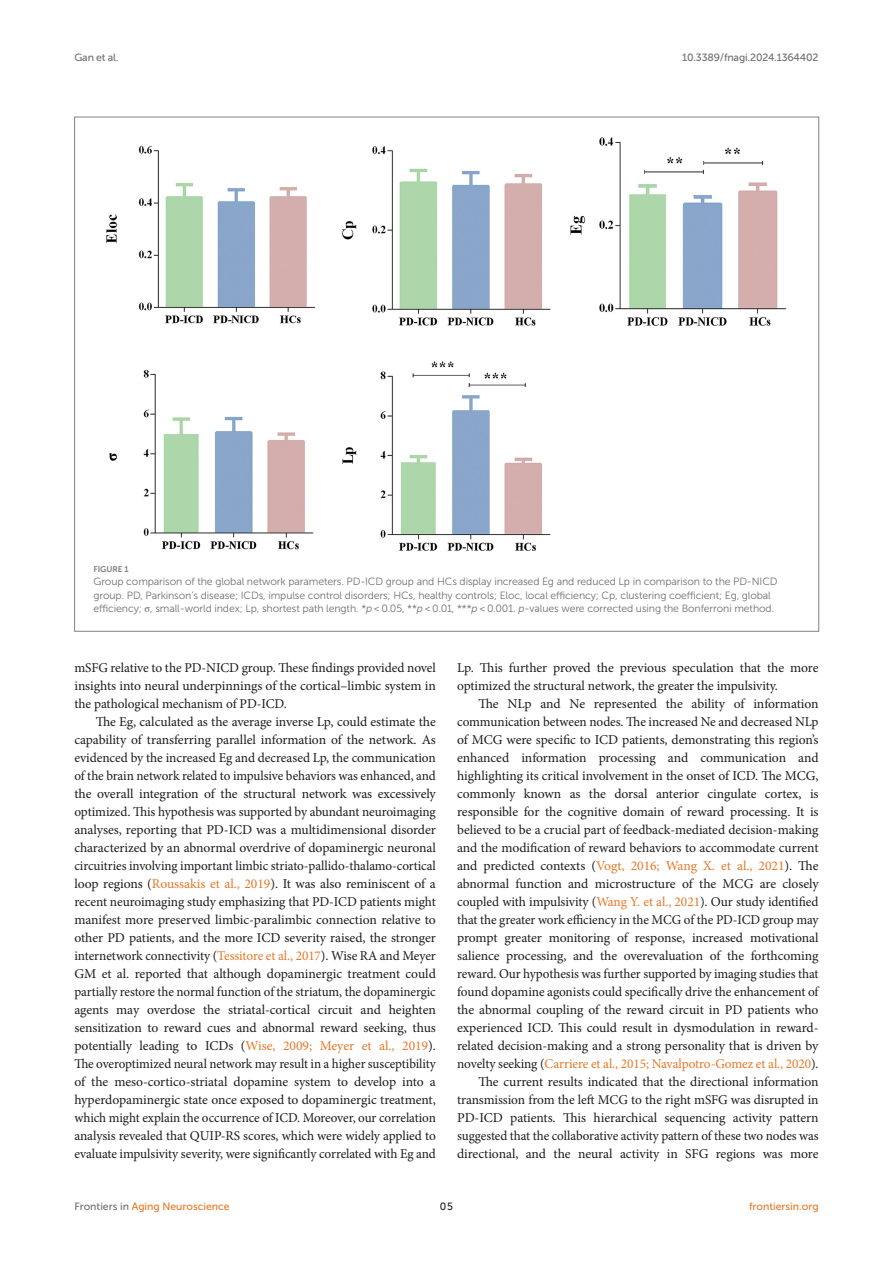
<style>
.page{position:relative;width:893px;height:1263px;background:#fff}
.page>*{position:absolute;margin:0;border:0;box-sizing:border-box;transform-origin:0 0}
.TEXT{font:13.5px/18px "Minion Pro";letter-spacing:-.005em;color:#1b1c1b;text-align:justify}
.TEXT_FLUSH{font:13.5px/18px "Minion Pro";letter-spacing:-.005em;color:#1b1c1b;text-align:justify}
.FIG_LEG{font:10.5px/13.5px "Museo Sans 300";letter-spacing:-.01em;color:#706f70}
.t1{font:10.5px "Museo Sans 500";color:#e87626}
.t2{font:10.5px "Museo Sans 500";letter-spacing:-.015em;color:#706f70}
.t3{font:10.5px "Museo Sans 500";color:#1b1c1b}
.FIG_HD{font:8.25px "Museo Sans 700";letter-spacing:-.01em;color:#7e7f7f}
.s1{font-family:"STIX General"}
.s2{font-style:italic}
.s3{color:#e87626}
.s4{color:#706f70}
</style>
<div class="page">
<img style="left:106px;top:137px;width:681px;height:414px">
<p class="t2" style="left:74px;top:51px;width:46px">Gan et al.</p>
<p class="t2" style="left:682px;top:51px;width:138px">10.3389/fnagi.2024.1364402</p>
<p class="FIG_HD" style="left:94px;top:564px;width:37px">FIGURE 1</p>
<p class="FIG_LEG" style="left:94px;top:575px;width:686px">Group comparison of the global network parameters. PD-ICD group and HCs display increased Eg and reduced Lp in comparison to the PD-NICD group. PD, Parkinson’s disease; ICDs, impulse control disorders; HCs, healthy controls; Eloc, local efficiency; Cp, clustering coefficient; Eg, global efficiency; <span class="s1">σ</span>, small-world index; Lp, shortest path length. *<span class="s2">p</span> &lt; 0.05, **<span class="s2">p</span> &lt; 0.01, ***<span class="s2">p</span> &lt; 0.001. <span class="s2">p</span>-values were corrected using the Bonferroni method.</p>
<p class="TEXT_FLUSH" style="left:74px;top:659px;width:363px">mSFG relative to the PD-NICD group. These findings provided novel insights into neural underpinnings of the cortical–limbic system in the pathological mechanism of PD-ICD.</p>
<p class="TEXT" style="left:74px;top:713px;width:363px;text-indent:21px">The Eg, calculated as the average inverse Lp, could estimate the capability of transferring parallel information of the network. As evidenced by the increased Eg and decreased Lp, the communication of the brain network related to impulsive behaviors was enhanced, and the overall integration of the structural network was excessively optimized. This hypothesis was supported by abundant neuroimaging analyses, reporting that PD-ICD was a multidimensional disorder characterized by an abnormal overdrive of dopaminergic neuronal circuitries involving important limbic striato-pallido-thalamo-cortical loop regions (<span class="s3">Roussakis et al., 2019</span>). It was also reminiscent of a recent neuroimaging study emphasizing that PD-ICD patients might manifest more preserved limbic-paralimbic connection relative to other PD patients, and the more ICD severity raised, the stronger internetwork connectivity (<span class="s3">Tessitore et al., 2017</span>). Wise RA and Meyer GM et al. reported that although dopaminergic treatment could partially restore the normal function of the striatum, the dopaminergic agents may overdose the striatal-cortical circuit and heighten sensitization to reward cues and abnormal reward seeking, thus potentially leading to ICDs (<span class="s3">Wise, 2009; Meyer et al., 2019</span>).<br>The overoptimized neural network may result in a higher susceptibility of the meso-cortico-striatal dopamine system to develop into a hyperdopaminergic state once exposed to dopaminergic treatment, which might explain the occurrence of ICD. Moreover, our correlation analysis revealed that QUIP-RS scores, which were widely applied to evaluate impulsivity severity, were significantly correlated with Eg and</p>
<p class="TEXT" style="left:457px;top:659px;width:363px">Lp. This further proved the previous speculation that the more optimized the structural network, the greater the impulsivity.</p>
<p class="TEXT" style="left:457px;top:695px;width:363px;text-indent:21px">The NLp and Ne represented the ability of information communication between nodes. The increased Ne and decreased NLp of MCG were specific to ICD patients, demonstrating this region’s enhanced information processing and communication and highlighting its critical involvement in the onset of ICD. The MCG, commonly known as the dorsal anterior cingulate cortex, is responsible for the cognitive domain of reward processing. It is believed to be a crucial part of feedback-mediated decision-making and the modification of reward behaviors to accommodate current and predicted contexts (<span class="s3">Vogt, 2016; Wang X. et al., 2021</span>). The abnormal function and microstructure of the MCG are closely coupled with impulsivity (<span class="s3">Wang Y. et al., 2021</span>). Our study identified that the greater work efficiency in the MCG of the PD-ICD group may prompt greater monitoring of response, increased motivational salience processing, and the overevaluation of the forthcoming reward. Our hypothesis was further supported by imaging studies that found dopamine agonists could specifically drive the enhancement of the abnormal coupling of the reward circuit in PD patients who experienced ICD. This could result in dysmodulation in reward&shy;related decision-making and a strong personality that is driven by novelty seeking (<span class="s3">Carriere et al., 2015; Navalpotro-Gomez et al., 2020</span>).</p>
<p class="TEXT" style="left:457px;top:1073px;width:363px;text-indent:21px">The current results indicated that the directional information transmission from the left MCG to the right mSFG was disrupted in PD-ICD patients. This hierarchical sequencing activity pattern suggested that the collaborative activity pattern of these two nodes was directional, and the neural activity in SFG regions was more</p>
<p class="t1" style="left:74px;top:1200px;width:157px"><span class="s4">Frontiers in</span> Aging Neuroscience</p>
<p class="t3" style="left:440px;top:1200px;width:14px">05</p>
<p class="t1" style="left:749px;top:1200px;width:71px">frontiersin.org</p>
</div>
